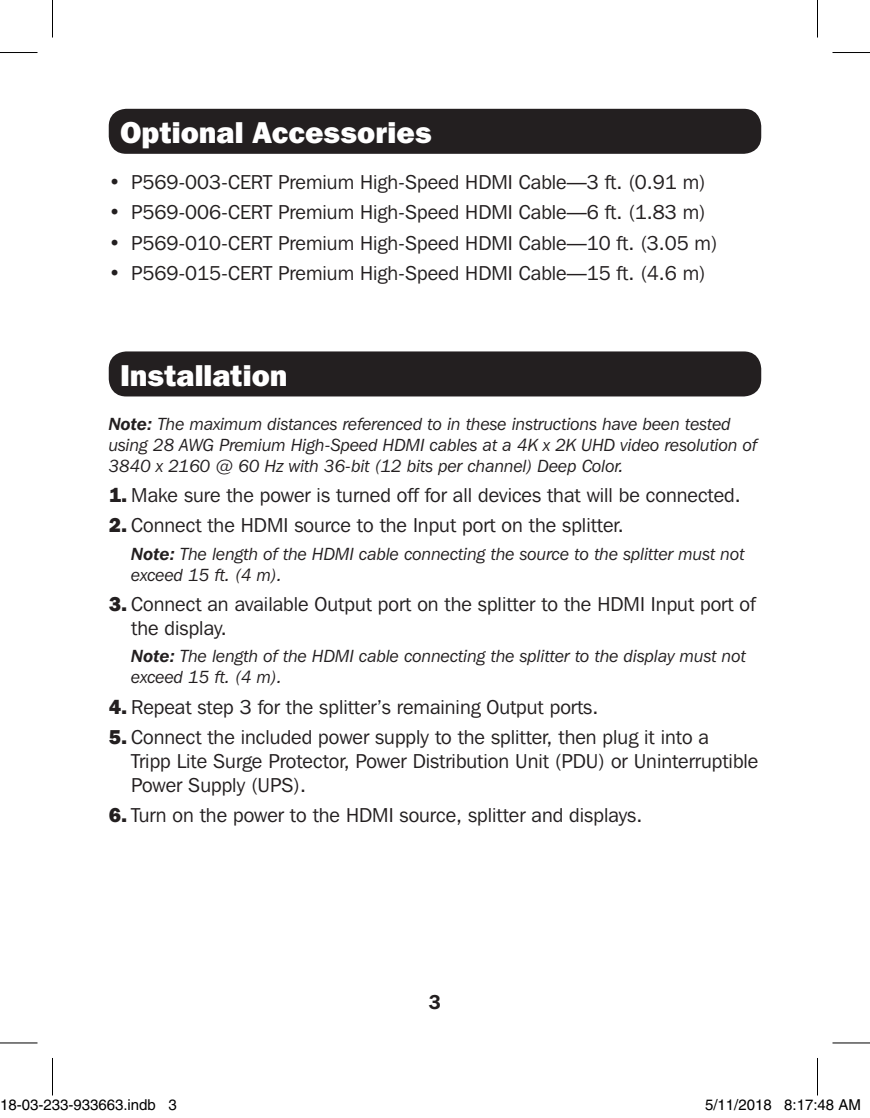
<style>
.page{position:relative;width:870px;height:1118px;background:#fff}
.page>*{position:absolute;margin:0;border:0;box-sizing:border-box;transform-origin:0 0}
.t1{font:800 30px "Franklin Gothic IT Cby BT";color:#fff}
.t2{font:20px/24px "Franklin Gothic IT Cby BT";color:#231f20}
.t3{font:600 20px "Franklin Gothic IT Cby BT";color:#231f20}
.t4{font:italic 17.5px/21px "Franklin Gothic IT Cby BT";color:#231f20}
.t5{font:15px "Helvetica";color:#000}
.s1{font-family:"Frutiger"}
.s2{font-weight:600}
.s3{font-weight:800}
</style>
<div class="page">
<div style="left:109px;top:109px;width:652px;height:45px;background:#231f20;border-radius:18px"></div>
<div style="left:109px;top:351px;width:652px;height:45px;background:#231f20;border-radius:18px"></div>
<hr style="left:0;top:52px;width:38px;height:1px;background:#000">
<hr style="left:832px;top:52px;width:38px;height:1px;background:#000">
<hr style="left:0;top:1042px;width:38px;height:1px;background:#000">
<hr style="left:832px;top:1042px;width:38px;height:1px;background:#000">
<hr style="left:52px;top:0;width:1px;height:38px;background:#000">
<hr style="left:52px;top:1058px;width:1px;height:37px;background:#000">
<hr style="left:817px;top:0;width:1px;height:38px;background:#000">
<hr style="left:817px;top:1058px;width:1px;height:37px;background:#000">
<div style="left:23px;top:1100px;width:6px;height:10px;border:1px solid #fff;border-radius:50%"></div>
<div style="left:22px;top:1099px;width:8px;height:12px;border:1px solid #fff;border-radius:50%"></div>
<div style="left:748px;top:1100px;width:6px;height:10px;border:1px solid #fff;border-radius:50%"></div>
<div style="left:747px;top:1099px;width:8px;height:12px;border:1px solid #fff;border-radius:50%"></div>
<p class="t1" style="left:120px;top:114px;width:313px">Optional Accessories</p>
<p class="t2" style="left:109px;top:170px;width:598px">• P569-003-CERT Premium High-Speed HDMI Cable<span class="s1">—</span>3 ft. (0.91 m)</p>
<p class="t2" style="left:109px;top:200px;width:598px">• P569-006-CERT Premium High-Speed HDMI Cable<span class="s1">—</span>6 ft. (1.83 m)</p>
<p class="t2" style="left:109px;top:230px;width:610px">• P569-010-CERT Premium High-Speed HDMI Cable<span class="s1">—</span>10 ft. (3.05 m)</p>
<p class="t2" style="left:109px;top:260px;width:598px">• P569-015-CERT Premium High-Speed HDMI Cable<span class="s1">—</span>15 ft. (4.6 m)</p>
<p class="t1" style="left:120px;top:356px;width:169px">Installation</p>
<p class="t4" style="left:109px;top:413px;width:650px"><span class="s2">Note:</span> The maximum distances referenced to in these instructions have been tested using 28 AWG Premium High-Speed HDMI cables at a 4K x 2K UHD video resolution of<br>3840 x 2160 @ 60 Hz with 36-bit (12 bits per channel) Deep Color.</p>
<p class="t2" style="left:109px;top:483px;width:634px"><span class="s3">1.</span> Make sure the power is turned off for all devices that will be connected.</p>
<p class="t2" style="left:109px;top:513px;width:517px"><span class="s3">2.</span> Connect the HDMI source to the Input port on the splitter.</p>
<p class="t4" style="left:131px;top:543px;width:615px"><span class="s2">Note:</span> The length of the HDMI cable connecting the source to the splitter must not exceed 15 ft. (4 m).</p>
<p class="t2" style="left:131px;top:592px;width:626px;text-indent:-22px"><span class="s3">3.</span> Connect an available Output port on the splitter to the HDMI Input port of the display.</p>
<p class="t4" style="left:131px;top:645px;width:616px"><span class="s2">Note:</span> The length of the HDMI cable connecting the splitter to the display must not exceed 15 ft. (4 m).</p>
<p class="t2" style="left:109px;top:694px;width:491px"><span class="s3">4.</span> Repeat step 3 for the splitter’s remaining Output ports.</p>
<p class="t2" style="left:131px;top:724px;width:629px;text-indent:-22px"><span class="s3">5.</span> Connect the included power supply to the splitter, then plug it into a<br>Tripp Lite Surge Protector, Power Distribution Unit (PDU) or Uninterruptible<br>Power Supply (UPS).</p>
<p class="t2" style="left:109px;top:803px;width:535px"><span class="s3">6.</span> Turn on the power to the HDMI source, splitter and displays.</p>
<p class="t3" style="left:429px;top:989px;width:14px">3</p>
<p class="t5" style="left:0;top:1096px;width:178px">18-03-233-933663.indb 3</p>
<p class="t5" style="left:705px;top:1096px;width:157px">5/11/2018 8:17:48 AM</p>
</div>
